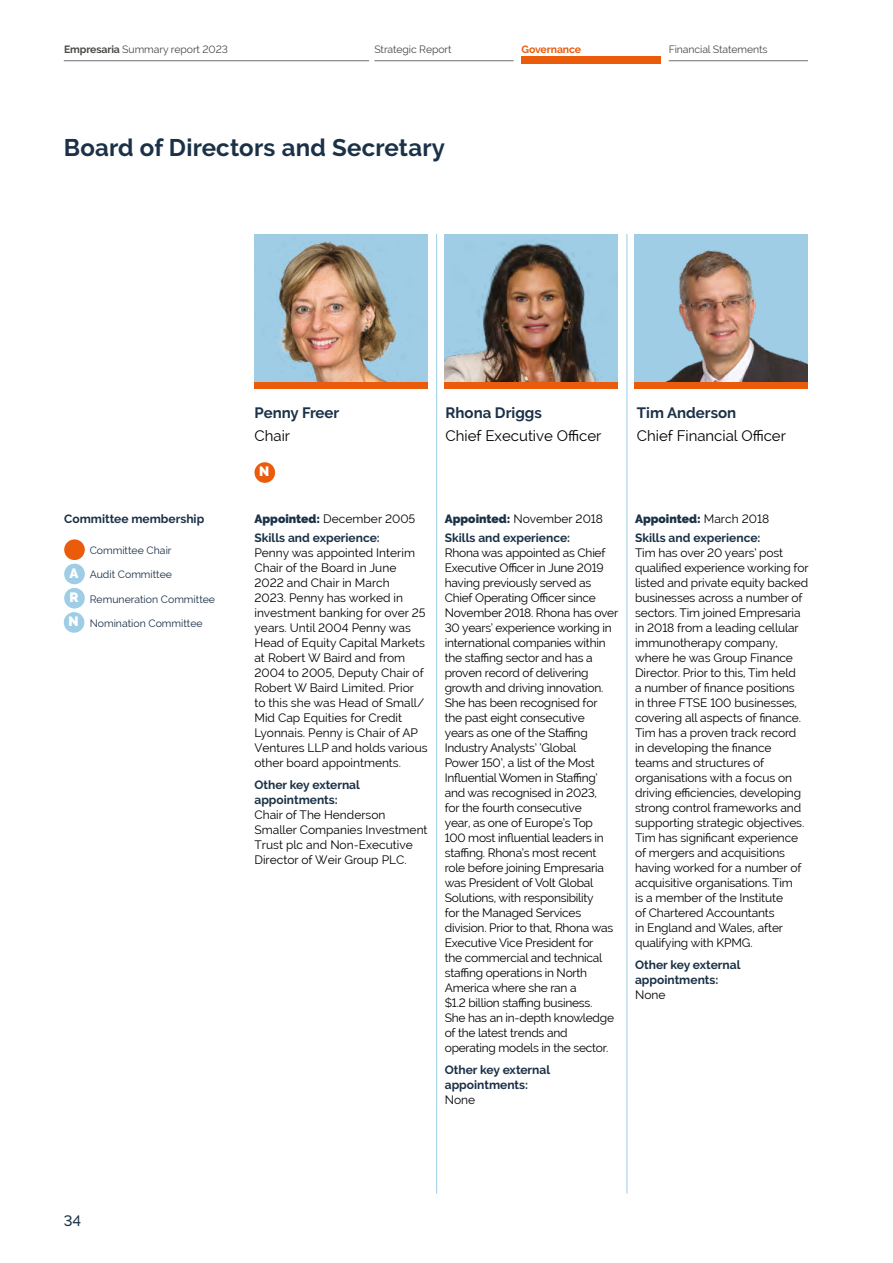
<style>
.page{position:relative;width:893px;height:1263px;background:#fff}
.page>*{position:absolute;margin:0;border:0;box-sizing:border-box;transform-origin:0 0}
.t1{font:700 24px "Raleway";letter-spacing:.01em;color:#1b3147}
.t2{font:15px "Raleway";color:#000}
.t3{font:700 15px "Raleway";color:#1b3147}
.t4{font:500 15px "Raleway";color:#1b3147}
.t5{font:900 13.5px/24.3px "Raleway";color:#fff;text-align:justify}
.t6{font:12px/15px "Raleway";letter-spacing:-.01em;color:#000}
.t7{font:700 12px/19.2px "Raleway";color:#1b3147}
.t8{font:10.5px "Raleway";color:#1b3147}
.t9{font:10.5px "Raleway";letter-spacing:-.01em;color:#4a4a49}
.t10{font:700 10.5px "Raleway";letter-spacing:-.01em;color:#ea5b0b}
.s1{font-weight:700}
.s2{font-weight:900}
.s3{font-weight:400;color:#000}
</style>
<div class="page">
<div style="left:64px;top:564px;width:21px;height:20px;background:#9ecde5;border-radius:50%"></div>
<div style="left:64px;top:539px;width:21px;height:21px;background:#ea5b0b;border-radius:50%"></div>
<div style="left:64px;top:588px;width:21px;height:20px;background:#9ecde5;border-radius:50%"></div>
<div style="left:64px;top:612px;width:20px;height:21px;background:#9ecde5;border-radius:50%"></div>
<div style="left:254px;top:462px;width:21px;height:21px;background:#ea5b0b;border-radius:50%"></div>
<img style="left:254px;top:234px;width:174px;height:148px">
<img style="left:445px;top:234px;width:173px;height:148px">
<img style="left:635px;top:234px;width:173px;height:148px">
<div style="left:254px;top:382px;width:174px;height:6px;background:#ea5b0b"></div>
<div style="left:445px;top:382px;width:173px;height:6px;background:#ea5b0b"></div>
<div style="left:635px;top:382px;width:173px;height:6px;background:#ea5b0b"></div>
<hr style="left:374px;top:60px;width:140px;height:1px;background:#6e6f73">
<hr style="left:669px;top:60px;width:139px;height:1px;background:#6e6f73">
<hr style="left:64px;top:60px;width:305px;height:1px;background:#6e6f73">
<div style="left:522px;top:57px;width:139px;height:7px;background:#ea5b0b"></div>
<hr style="left:436px;top:234px;width:1px;height:960px;background:#9ecde5">
<hr style="left:627px;top:234px;width:1px;height:960px;background:#9ecde5">
<p class="t9" style="left:64px;top:43px;width:165px"><span class="s1">Empresaria</span> Summary report 2023</p>
<p class="t9" style="left:374px;top:43px;width:79px">Strategic Report</p>
<p class="t10" style="left:522px;top:43px;width:61px">Governance</p>
<p class="t9" style="left:669px;top:43px;width:100px">Financial Statements</p>
<h1 class="t1" style="left:64px;top:134px;width:383px">Board of Directors and Secretary</h1>
<p class="t7" style="left:64px;top:509px;width:142px">Committee membership</p>
<p class="t8" style="left:90px;top:544px;width:83px">Committee Chair</p>
<p class="t8" style="left:90px;top:568px;width:84px">Audit Committee</p>
<p class="t8" style="left:90px;top:593px;width:127px">Remuneration Committee</p>
<p class="t8" style="left:90px;top:617px;width:114px">Nomination Committee</p>
<p class="t5" style="left:68px;top:561px;width:12px">A R N</p>
<p class="t3" style="left:254px;top:404px;width:86px">Penny Freer</p>
<p class="t2" style="left:254px;top:427px;width:37px">Chair</p>
<p class="t5" style="left:259px;top:460px;width:12px">N</p>
<p class="t7" style="left:254px;top:509px;width:162px"><span class="s2">Appointed:</span> <span class="s3">December 2005<br></span>Skills and experience:</p>
<p class="t6" style="left:254px;top:545px;width:175px">Penny was appointed Interim<br>Chair of the Board in June<br>2022 and Chair in March<br>2023. Penny has worked in investment banking for over 25 years. Until 2004 Penny was<br>Head of Equity Capital Markets at Robert W Baird and from<br>2004 to 2005, Deputy Chair of<br>Robert W Baird Limited. Prior to this she was Head of Small/<br>Mid Cap Equities for Credit<br>Lyonnais. Penny is Chair of AP<br>Ventures LLP and holds various other board appointments.</p>
<p class="t7" style="left:254px;top:777px;width:107px;line-height:15px">Other key external appointments:</p>
<p class="t6" style="left:254px;top:807px;width:175px">Chair of The Henderson<br>Smaller Companies Investment<br>Trust plc and Non-Executive<br>Director of Weir Group PLC.</p>
<p class="t3" style="left:446px;top:404px;width:98px">Rhona Driggs</p>
<p class="t2" style="left:446px;top:427px;width:157px">Chief Executive Officer</p>
<p class="t3" style="left:637px;top:404px;width:101px">Tim Anderson</p>
<p class="t2" style="left:637px;top:427px;width:151px">Chief Financial Officer</p>
<p class="t7" style="left:445px;top:509px;width:160px"><span class="s2">Appointed:</span> <span class="s3">November 2018<br></span>Skills and experience:</p>
<p class="t6" style="left:445px;top:545px;width:175px">Rhona was appointed as Chief<br>Executive Officer in June 2019 having previously served as<br>Chief Operating Officer since<br>November 2018. Rhona has over<br>30 years’ experience working in international companies within the staffing sector and has a proven record of delivering growth and driving innovation.<br>She has been recognised for<br>the past eight consecutive<br>years as one of the Staffing<br>Industry Analysts’ ‘Global<br>Power 150’, a list of the Most<br>Influential Women in Staffing’ and was recognised in 2023,<br>for the fourth consecutive<br>year, as one of Europe’s Top<br>100 most influential leaders in staffing. Rhona’s most recent role before joining Empresaria was President of Volt Global<br>Solutions, with responsibility<br>for the Managed Services division. Prior to that, Rhona was<br>Executive Vice President for<br>the commercial and technical staffing operations in North<br>America where she ran a<br>$1.2 billion staffing business.<br>She has an in-depth knowledge of the latest trends and operating models in the sector.</p>
<p class="t7" style="left:445px;top:1062px;width:107px;line-height:15px">Other key external appointments:</p>
<p class="t6" style="left:445px;top:1092px;width:32px">None</p>
<p class="t7" style="left:635px;top:509px;width:136px"><span class="s2">Appointed:</span> <span class="s3">March 2018<br></span>Skills and experience:</p>
<p class="t6" style="left:635px;top:545px;width:175px">Tim has over 20 years’ post qualified experience working for listed and private equity backed businesses across a number of sectors. Tim joined Empresaria in 2018 from a leading cellular immunotherapy company, where he was Group Finance<br>Director. Prior to this, Tim held<br>a number of finance positions<br>in three FTSE 100 businesses, covering all aspects of finance.<br>Tim has a proven track record in developing the finance<br>teams and structures of organisations with a focus on driving efficiencies, developing strong control frameworks and supporting strategic objectives.<br>Tim has significant experience of mergers and acquisitions having worked for a number of acquisitive organisations. Tim<br>is a member of the Institute<br>of Chartered Accountants<br>in England and Wales, after qualifying with KPMG.</p>
<p class="t7" style="left:635px;top:957px;width:107px;line-height:15px">Other key external appointments:</p>
<p class="t6" style="left:635px;top:987px;width:32px">None</p>
<p class="t4" style="left:64px;top:1212px;width:19px">34</p>
</div>
